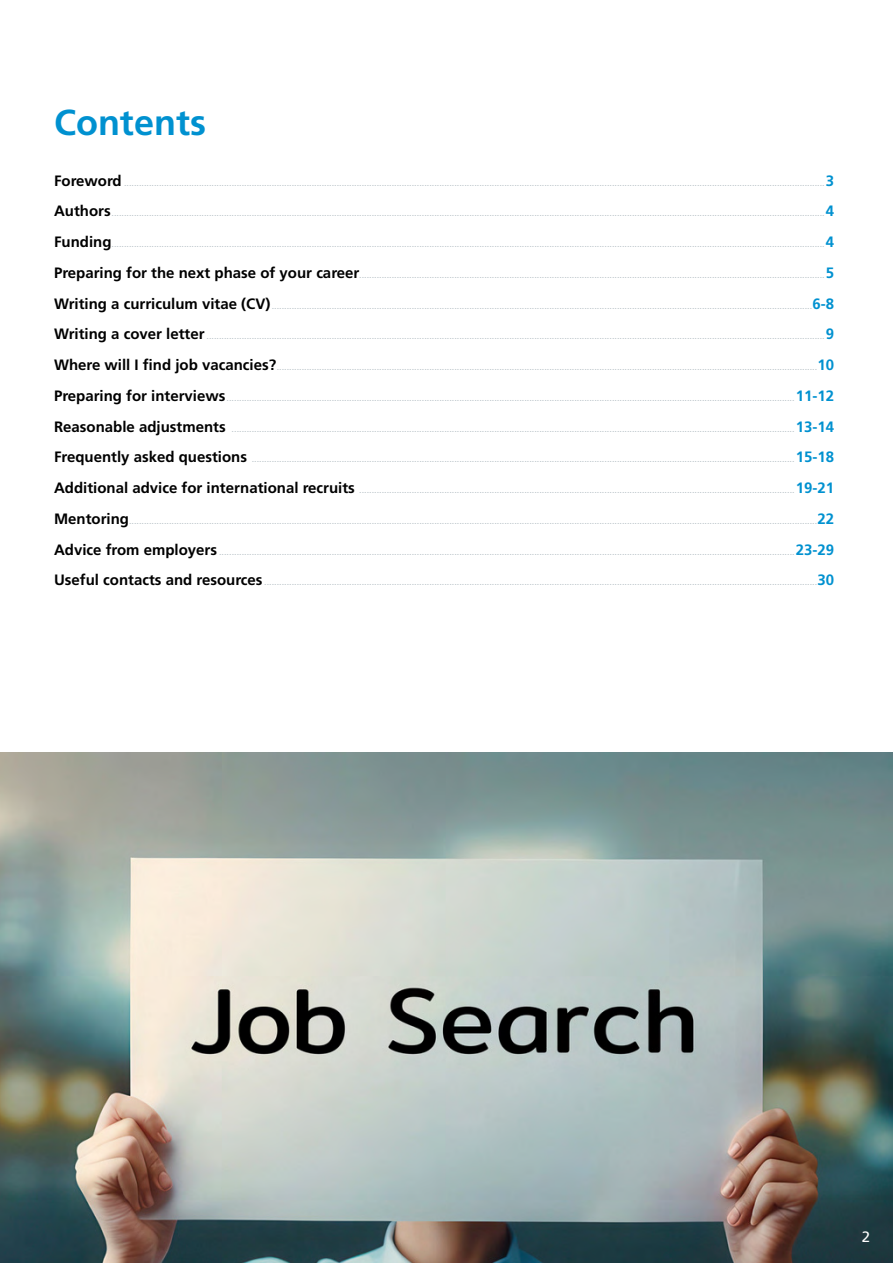
<style>
.page{position:relative;width:893px;height:1263px;background:#fff}
.page>*{position:absolute;margin:0;border:0;box-sizing:border-box;transform-origin:0 0}
.t1{font:700 36px "Frutiger LT Pro";color:#0091d0}
.t2{font:15px "Frutiger LT Pro";color:#fff}
.t3{font:9px "Frutiger LT Pro";color:#bac3c8}
.s1{font-weight:700;font-size:15px;color:#000}
.s2{font-weight:700;font-size:15px;color:#0091d0}
</style>
<div class="page">
<img style="left:0;top:753px;width:893px;height:510px">
<p class="t1" style="left:54px;top:101px;width:153px">Contents</p>
<p class="t3" style="left:54px;top:177px;width:781px"><span class="s1">Foreword</span> ........................................................................................................................................................................................................................................................................................<span class="s2">3</span></p>
<p class="t3" style="left:54px;top:208px;width:781px"><span class="s1">Authors</span>.............................................................................................................................................................................................................................................................................................<span class="s2">4</span></p>
<p class="t3" style="left:54px;top:239px;width:781px"><span class="s1">Funding</span>.............................................................................................................................................................................................................................................................................................<span class="s2">4</span></p>
<p class="t3" style="left:54px;top:269px;width:781px"><span class="s1">Preparing for the next phase of your career</span>..........................................................................................................................................................................................<span class="s2">5</span></p>
<p class="t3" style="left:54px;top:300px;width:781px"><span class="s1">Writing a curriculum vitae (CV)</span>........................................................................................................................................................................................................................<span class="s2">6-8</span></p>
<p class="t3" style="left:54px;top:331px;width:781px"><span class="s1">Writing a cover letter</span> .......................................................................................................................................................................................................................................................<span class="s2">9</span></p>
<p class="t3" style="left:54px;top:362px;width:781px"><span class="s1">Where will I find job vacancies?</span>........................................................................................................................................................................................................................<span class="s2">10</span></p>
<p class="t3" style="left:54px;top:392px;width:782px"><span class="s1">Preparing for interviews</span>...................................................................................................................................................................................................................................<span class="s2">11-12</span></p>
<p class="t3" style="left:54px;top:423px;width:782px"><span class="s1">Reasonable adjustments</span> .................................................................................................................................................................................................................................<span class="s2">13-14</span></p>
<p class="t3" style="left:54px;top:454px;width:782px"><span class="s1">Frequently asked questions</span> .........................................................................................................................................................................................................................<span class="s2">15-18</span></p>
<p class="t3" style="left:54px;top:485px;width:782px"><span class="s1">Additional advice for international recruits</span> ..............................................................................................................................................................................<span class="s2">19-21</span></p>
<p class="t3" style="left:54px;top:515px;width:781px"><span class="s1">Mentoring</span>...................................................................................................................................................................................................................................................................................<span class="s2">22</span></p>
<p class="t3" style="left:54px;top:546px;width:782px"><span class="s1">Advice from employers</span> ......................................................................................................................................................................................................................................<span class="s2">23-29</span></p>
<p class="t3" style="left:54px;top:577px;width:781px"><span class="s1">Useful contacts and resources</span> .............................................................................................................................................................................................................................<span class="s2">30</span></p>
<p class="t2" style="left:862px;top:1227px;width:10px">2</p>
</div>
